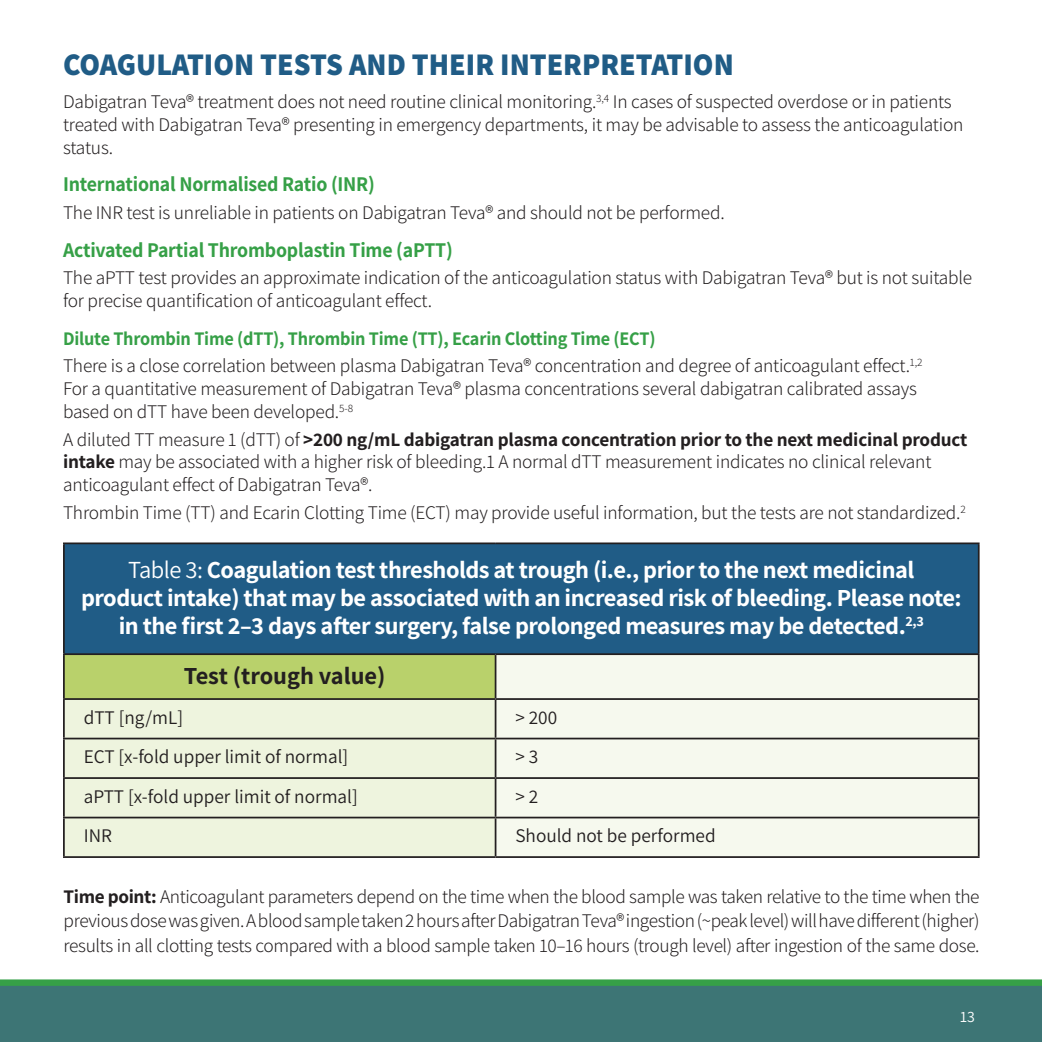
<style>
.page{position:relative;width:1042px;height:1042px;background:#fff}
.page>*{position:absolute;margin:0;border:0;box-sizing:border-box;transform-origin:0 0}
.t1{font:800 31.5px "Assistant";color:#205c86;scale:.95 1}
.t2{font:700 24.5px/28px "Assistant";letter-spacing:-.02em;color:#fff;text-align:center}
.t3{font:700 24.5px "Assistant";color:#231f20}
.t4{font:700 21px "Assistant";letter-spacing:-.01em;color:#36a047;scale:.95 1}
.t5{font:300 19.25px/22.8px "Assistant";letter-spacing:-.01em;color:#231f20}
.t6{font:19.25px "Assistant";color:#231f20}
.t7{font:700 19.25px "Assistant";letter-spacing:-.01em;color:#36a047;scale:.95 1}
.t8{font:15.75px "Assistant";color:#fff}
.s1{font-weight:700}
.s2{font-weight:400}
</style>
<div class="page">
<svg style="left:0;top:979px;width:1042px;height:63px;background:#3d7a71"></svg>
<div style="left:64px;top:543px;width:914px;height:111px;background:#205c86"></div>
<div style="left:64px;top:654px;width:431px;height:45px;background:#b9d16b"></div>
<div style="left:495px;top:654px;width:483px;height:45px;background:#f6f9ee"></div>
<div style="left:65px;top:700px;width:430px;height:156px;background:#eef4de"></div>
<div style="left:496px;top:700px;width:482px;height:156px;background:#f6f9ee"></div>
<hr style="left:63px;top:542px;width:432px;height:2px;background:#231f20">
<hr style="left:63px;top:544px;width:2px;height:109px;background:#231f20">
<hr style="left:495px;top:542px;width:484px;height:2px;background:#231f20">
<hr style="left:978px;top:544px;width:1px;height:109px;background:#231f20">
<hr style="left:495px;top:653px;width:484px;height:2px;background:#231f20">
<hr style="left:978px;top:655px;width:1px;height:43px;background:#231f20">
<hr style="left:63px;top:700px;width:2px;height:37px;background:#231f20">
<hr style="left:495px;top:698px;width:484px;height:2px;background:#231f20">
<hr style="left:495px;top:700px;width:1px;height:37px;background:#231f20">
<hr style="left:978px;top:700px;width:1px;height:37px;background:#231f20">
<hr style="left:63px;top:737px;width:432px;height:2px;background:#231f20">
<hr style="left:63px;top:739px;width:2px;height:38px;background:#231f20">
<hr style="left:495px;top:737px;width:484px;height:2px;background:#231f20">
<hr style="left:495px;top:739px;width:1px;height:38px;background:#231f20">
<hr style="left:978px;top:739px;width:1px;height:38px;background:#231f20">
<hr style="left:63px;top:777px;width:432px;height:2px;background:#231f20">
<hr style="left:63px;top:779px;width:2px;height:37px;background:#231f20">
<hr style="left:495px;top:777px;width:484px;height:2px;background:#231f20">
<hr style="left:495px;top:779px;width:1px;height:37px;background:#231f20">
<hr style="left:978px;top:779px;width:1px;height:37px;background:#231f20">
<hr style="left:63px;top:816px;width:432px;height:2px;background:#231f20">
<hr style="left:63px;top:818px;width:2px;height:38px;background:#231f20">
<hr style="left:495px;top:816px;width:484px;height:2px;background:#231f20">
<hr style="left:495px;top:818px;width:1px;height:38px;background:#231f20">
<hr style="left:978px;top:818px;width:1px;height:38px;background:#231f20">
<hr style="left:63px;top:856px;width:432px;height:2px;background:#231f20">
<hr style="left:495px;top:856px;width:484px;height:2px;background:#231f20">
<hr style="left:63px;top:653px;width:432px;height:2px;background:#231f20">
<hr style="left:63px;top:655px;width:2px;height:43px;background:#231f20">
<hr style="left:495px;top:655px;width:1px;height:43px;background:#231f20">
<hr style="left:63px;top:698px;width:432px;height:2px;background:#231f20">
<p class="t1" style="left:63px;top:43px;width:707px">COAGULATION TESTS AND THEIR INTERPRETATION</p>
<p class="t5" style="left:63px;top:89px;width:902px">Dabigatran Teva® treatment does not need routine clinical monitoring.<sup>3,4</sup> In cases of suspected overdose or in patients treated with Dabigatran Teva® presenting in emergency departments, it may be advisable to assess the anticoagulation status.</p>
<p class="t4" style="left:63px;top:170px;width:330px">International Normalised Ratio (INR)</p>
<p class="t5" style="left:63px;top:200px;width:663px">The INR test is unreliable in patients on Dabigatran Teva® and should not be performed.</p>
<p class="t4" style="left:63px;top:235px;width:412px">Activated Partial Thromboplastin Time (aPTT)</p>
<p class="t5" style="left:63px;top:265px;width:911px">The aPTT test provides an approximate indication of the anticoagulation status with Dabigatran Teva® but is not suitable for precise quantification of anticoagulant effect.</p>
<p class="t7" style="left:63px;top:325px;width:625px">Dilute Thrombin Time (dTT), Thrombin Time (TT), Ecarin Clotting Time (ECT)</p>
<p class="t5" style="left:63px;top:354px;width:861px">There is a close correlation between plasma Dabigatran Teva® concentration and degree of anticoagulant effect.<sup>1,2</sup></p>
<p class="t5" style="left:63px;top:376px;width:855px">For a quantitative measurement of Dabigatran Teva® plasma concentrations several dabigatran calibrated assays</p>
<p class="t5" style="left:63px;top:399px;width:292px">based on dTT have been developed.<sup>5-8</sup></p>
<p class="t5" style="left:63px;top:427px;width:906px">A diluted TT measure 1 (dTT) of <span class="s1">&gt;200 ng/mL dabigatran plasma concentration prior to the next medicinal product intake</span> may be associated with a higher risk of bleeding.1 A normal dTT measurement indicates no clinical relevant anticoagulant effect of Dabigatran Teva®.</p>
<p class="t5" style="left:63px;top:500px;width:904px">Thrombin Time (TT) and Ecarin Clotting Time (ECT) may provide useful information, but the tests are not standardized.<sup>2</sup></p>
<p class="t2" style="left:128px;top:555px;width:787px"><span class="s2">Table 3:</span> Coagulation test thresholds at trough (i.e., prior to the next medicinal</p>
<p class="t2" style="left:81px;top:583px;width:882px">product intake) that may be associated with an increased risk of bleeding. Please note: in the first 2–3 days after surgery, false prolonged measures may be detected.<sup>2,3</sup></p>
<p class="t3" style="left:184px;top:659px;width:203px">Test (trough value)</p>
<p class="t6" style="left:84px;top:704px;width:101px">dTT [ng/mL]</p>
<p class="t6" style="left:515px;top:704px;width:43px">&gt; 200</p>
<p class="t6" style="left:84px;top:743px;width:266px">ECT [x-fold upper limit of normal]</p>
<p class="t6" style="left:515px;top:743px;width:24px">&gt; 3</p>
<p class="t6" style="left:84px;top:783px;width:275px">aPTT [x-fold upper limit of normal]</p>
<p class="t6" style="left:515px;top:783px;width:24px">&gt; 2</p>
<p class="t6" style="left:84px;top:822px;width:30px">INR</p>
<p class="t6" style="left:515px;top:822px;width:202px">Should not be performed</p>
<p class="t5" style="left:64px;top:883px;width:917px;line-height:24.5px;text-align:justify"><span class="s1">Time point:</span> Anticoagulant parameters depend on the time when the blood sample was taken relative to the time when the previous dose was given. A blood sample taken 2 hours after Dabigatran Teva® ingestion (~peak level) will have different (higher) results in all clotting tests compared with a blood sample taken 10–16 hours (trough level) after ingestion of the same dose.</p>
<p class="t8" style="left:960px;top:1005px;width:16px">13</p>
</div>
